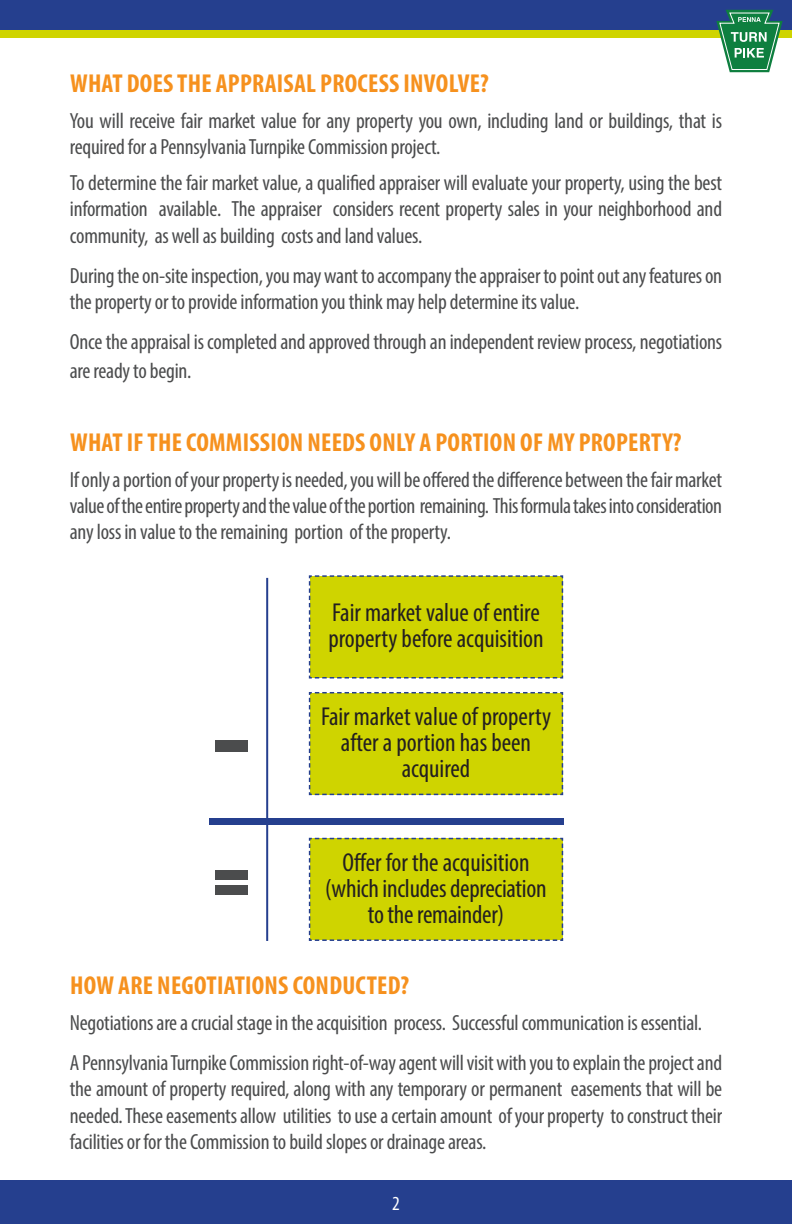
<style>
.page{position:relative;width:792px;height:1224px;background:#fff}
.page>*{position:absolute;margin:0;border:0;box-sizing:border-box;transform-origin:0 0}
.t1{font:condensed 26px/26px "Myriad Pro";color:#231f20;text-align:center}
.t2{font:700 condensed 26px "Myriad Pro";letter-spacing:.01em;color:#f6911e}
.t3{font:condensed 22px/26.4px "Myriad Pro";letter-spacing:-.01em;color:#4b4c4d}
.t4{font:condensed 20px "Myriad Pro";color:#fff}
</style>
<div class="page">
<div style="left:0;top:0;width:792px;height:30px;background:#253f8e"></div>
<div style="left:0;top:30px;width:792px;height:8px;background:#cfd400"></div>
<div style="left:0;top:1181px;width:792px;height:43px;background:#253f8e"></div>
<div style="left:308px;top:575px;width:256px;height:104px;background:#cfd400"></div>
<div style="left:308px;top:692px;width:256px;height:104px;background:#cfd400"></div>
<div style="left:308px;top:837px;width:256px;height:104px;background:#cfd400"></div>
<div style="left:209px;top:819px;width:354px;height:6px;background:#253f8e"></div>
<hr style="left:266px;top:578px;width:2px;height:363px;background:#253f8e">
<div style="left:215px;top:740px;width:32px;height:11px;background:#4b4c4d"></div>
<div style="left:215px;top:870px;width:32px;height:10px;background:#4b4c4d"></div>
<div style="left:215px;top:885px;width:32px;height:10px;background:#4b4c4d"></div>
<svg style="left:716px;top:10px;width:67px;height:62px"></svg>
<p class="t2" style="left:70px;top:67px;width:420px">WHAT DOES THE APPRAISAL PROCESS INVOLVE?</p>
<p class="t3" style="left:70px;top:107px;width:654px">You will receive fair market value for any property you own, including land or buildings, that is required for a Pennsylvania Turnpike Commission project.</p>
<p class="t3" style="left:70px;top:169px;width:654px;text-align:justify">To determine the fair market value, a qualified appraiser will evaluate your property, using the best information available. The appraiser considers recent property sales in your neighborhood and community, as well as building costs and land values.</p>
<p class="t3" style="left:70px;top:262px;width:654px">During the on-site inspection, you may want to accompany the appraiser to point out any features on the property or to provide information you think may help determine its value.</p>
<p class="t3" style="left:70px;top:327px;width:654px;line-height:28.8px">Once the appraisal is completed and approved through an independent review process, negotiations are ready to begin.</p>
<p class="t2" style="left:70px;top:426px;width:613px">WHAT IF THE COMMISSION NEEDS ONLY A PORTION OF MY PROPERTY?</p>
<p class="t3" style="left:70px;top:466px;width:654px;text-align:justify">If only a portion of your property is needed, you will be offered the difference between the fair market value of the entire property and the value of the portion remaining. This formula takes into consideration any loss in value to the remaining portion of the property.</p>
<p class="t1" style="left:328px;top:600px;width:217px;text-align:left">Fair market value of entire property before acquisition</p>
<p class="t1" style="left:321px;top:703px;width:232px">Fair market value of property after a portion has been acquired</p>
<p class="t1" style="left:325px;top:849px;width:223px">Offer for the acquisition (which includes depreciation to the remainder)</p>
<p class="t2" style="left:70px;top:969px;width:341px">HOW ARE NEGOTIATIONS CONDUCTED?</p>
<p class="t3" style="left:70px;top:1009px;width:634px">Negotiations are a crucial stage in the acquisition process. Successful communication is essential.</p>
<p class="t3" style="left:70px;top:1049px;width:654px;text-align:justify">A Pennsylvania Turnpike Commission right-of-way agent will visit with you to explain the project and the amount of property required, along with any temporary or permanent easements that will be needed. These easements allow utilities to use a certain amount of your property to construct their facilities or for the Commission to build slopes or drainage areas.</p>
<p class="t4" style="left:392px;top:1192px;width:9px">2</p>
</div>
